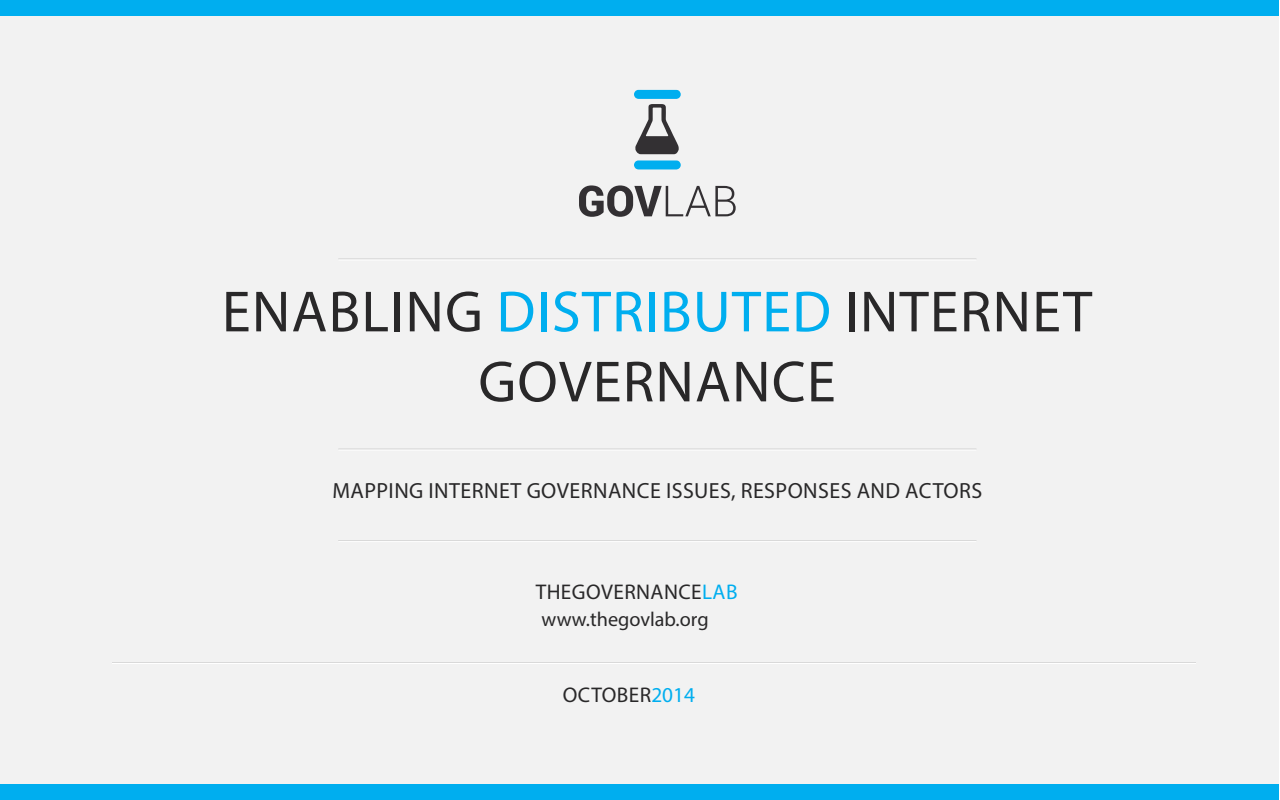
<style>
.page{position:relative;width:1280px;height:800px;background:#fff}
.page>*{position:absolute;margin:0;border:0;box-sizing:border-box;transform-origin:0 0}
.t1{font:58.5px/70px "Myriad Pro";letter-spacing:.02em;color:#292829;text-align:center}
.t2{font:22px "Myriad Pro";letter-spacing:.02em;color:#292829}
.t3{font:21.3px "Myriad Pro";letter-spacing:.02em;color:#292829}
.t4{font:20.2px "Myriad Pro";color:#292829}
.s1{color:#00aeef}
</style>
<div class="page">
<div style="left:0;top:1px;width:1280px;height:799px;background:#f2f2f2"></div>
<div style="left:0;top:0;width:1280px;height:16px;background:#00aeef"></div>
<div style="left:0;top:784px;width:1280px;height:16px;background:#00aeef"></div>
<hr style="left:338px;top:449px;width:638px;height:1px;background:#d9d9d9">
<hr style="left:338px;top:450px;width:638px;height:1px;background:#fff">
<hr style="left:338px;top:258px;width:638px;height:1px;background:#d9d9d9">
<hr style="left:338px;top:259px;width:638px;height:1px;background:#fff">
<hr style="left:338px;top:540px;width:638px;height:1px;background:#d9d9d9">
<hr style="left:338px;top:541px;width:638px;height:1px;background:#fff">
<hr style="left:112px;top:662px;width:1084px;height:1px;background:#d9d9d9">
<hr style="left:112px;top:663px;width:1084px;height:1px;background:#fff">
<svg style="left:579px;top:185px;width:157px;height:32px"></svg>
<svg style="left:634px;top:160px;width:47px;height:10px"></svg>
<svg style="left:634px;top:90px;width:47px;height:64px"></svg>
<h1 class="t1" style="left:222px;top:276px;width:872px">ENABLING <span class="s1">DISTRIBUTED</span> INTERNET<br>GOVERNANCE</h1>
<p class="t2" style="left:333px;top:477px;width:651px">MAPPING INTERNET GOVERNANCE ISSUES, RESPONSES AND ACTORS</p>
<p class="t3" style="left:536px;top:579px;width:203px">THEGOVERNANCE<span class="s1">LAB</span></p>
<p class="t4" style="left:542px;top:607px;width:169px">www.thegovlab.org</p>
<p class="t3" style="left:563px;top:682px;width:134px">OCTOBER<span class="s1">2014</span></p>
</div>
